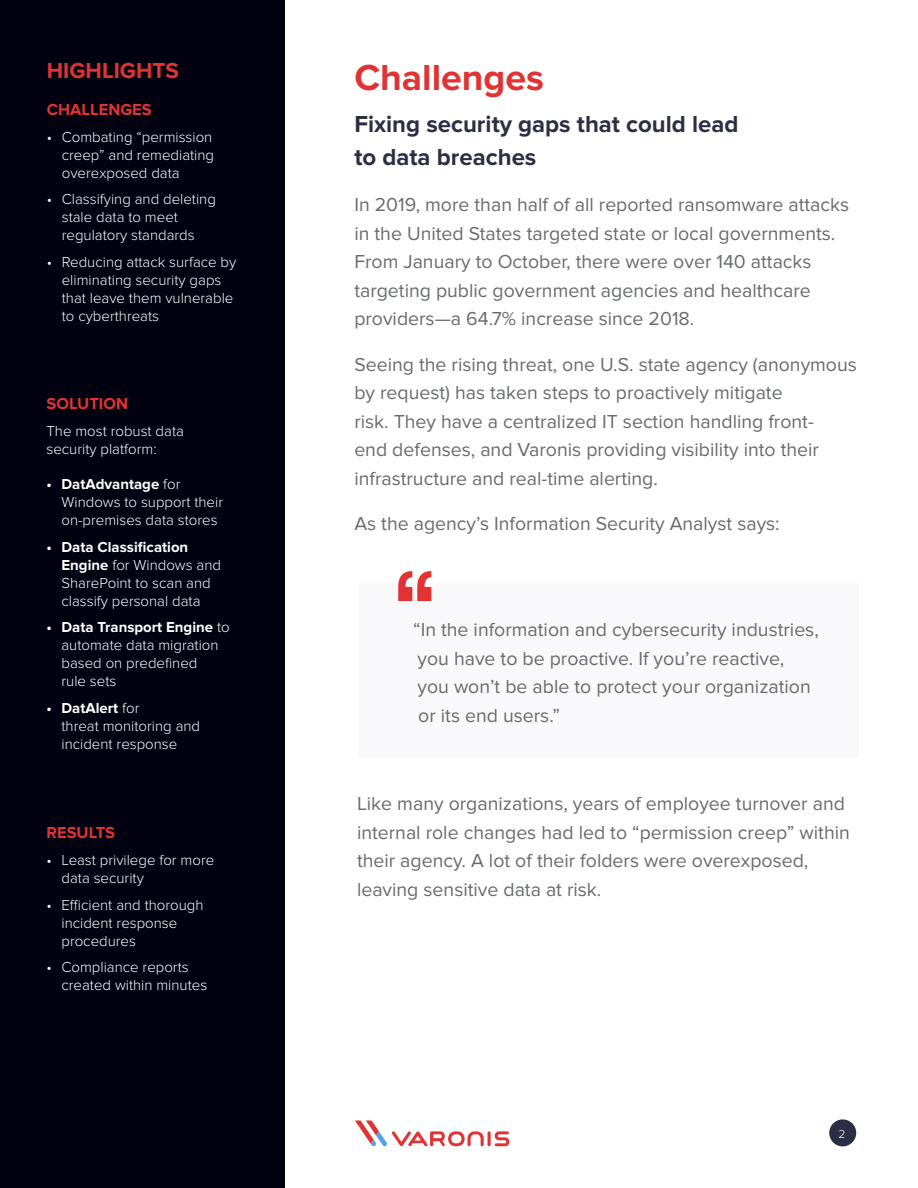
<style>
.page{position:relative;width:918px;height:1188px;background:#fff}
.page>*{position:absolute;margin:0;border:0;box-sizing:border-box;transform-origin:0 0}
.t1{font:700 37.5px "Proxima Nova";color:#e13334}
.t2{font:700 24px/33px "Proxima Nova";color:#2c2e43}
.t3{font:700 22.5px "Proxima Nova";color:#e13334}
.t4{font:19.5px/28.5px "Proxima Nova";color:#686b6e}
.t5{font:700 16.5px "Proxima Nova";color:#e13334}
.t6{font:300 15px/18px "Proxima Nova";color:#fff}
.t7{font:300 12px "Proxima Nova";color:#fff}
.s1{font-weight:700}
</style>
<div class="page">
<div style="left:0;top:0;width:285px;height:1188px;background:#010110"></div>
<div style="left:829px;top:1119px;width:27px;height:27px;background:#2c2e43;border-radius:50%"></div>
<hr style="left:488px;top:1131px;width:3px;height:15px;background:#e13334;border-radius:2px">
<svg style="left:495px;top:1131px;width:14px;height:15px"></svg>
<svg style="left:355px;top:1120px;width:129px;height:27px"></svg>
<div style="left:358px;top:583px;width:500px;height:175px;background:#f9f9fc"></div>
<svg style="left:398px;top:571px;width:33px;height:30px"></svg>
<p class="t3" style="left:47px;top:57px;width:134px">HIGHLIGHTS</p>
<p class="t5" style="left:47px;top:100px;width:106px">CHALLENGES</p>
<p class="t6" style="left:62px;top:128px;width:154px;text-align:justify;text-indent:-15px">• Combating “permission creep” and remediating overexposed data</p>
<p class="t6" style="left:62px;top:191px;width:156px;text-indent:-15px">• Classifying and deleting stale data to meet regulatory standards</p>
<p class="t6" style="left:62px;top:253px;width:176px;text-indent:-15px">• Reducing attack surface by eliminating security gaps that leave them vulnerable to cyberthreats</p>
<p class="t5" style="left:46px;top:394px;width:83px">SOLUTION</p>
<p class="t6" style="left:46px;top:422px;width:139px">The most robust data security platform:</p>
<p class="t6" style="left:62px;top:475px;width:163px;text-indent:-15px"><span class="s1">• DatAdvantage</span> for<br>Windows to support their on-premises data stores</p>
<p class="t6" style="left:62px;top:538px;width:161px;text-indent:-15px"><span class="s1">• Data Classification<br>Engine</span> for Windows and<br>SharePoint to scan and classify personal data</p>
<p class="t6" style="left:62px;top:618px;width:170px;text-indent:-15px"><span class="s1">• Data Transport Engine</span> to automate data migration based on predefined<br>rule sets</p>
<p class="t6" style="left:62px;top:699px;width:140px;text-indent:-15px"><span class="s1">• DatAlert</span> for<br>threat monitoring and incident response</p>
<p class="t5" style="left:46px;top:823px;width:70px">RESULTS</p>
<p class="t6" style="left:62px;top:851px;width:154px;text-indent:-15px">• Least privilege for more data security</p>
<p class="t6" style="left:62px;top:896px;width:144px;text-indent:-15px">• Efficient and thorough incident response procedures</p>
<p class="t6" style="left:62px;top:958px;width:147px;text-indent:-15px">• Compliance reports created within minutes</p>
<h1 class="t1" style="left:354px;top:56px;width:191px">Challenges</h1>
<p class="t2" style="left:354px;top:108px;width:386px">Fixing security gaps that could lead to data breaches</p>
<p class="t4" style="left:354px;top:191px;width:496px">In 2019, more than half of all reported ransomware attacks in the United States targeted state or local governments.<br>From January to October, there were over 140 attacks targeting public government agencies and healthcare providers—a 64.7% increase since 2018.</p>
<p class="t4" style="left:354px;top:350px;width:504px">Seeing the rising threat, one U.S. state agency (anonymous by request) has taken steps to proactively mitigate<br>risk. They have a centralized IT section handling front-<br>end defenses, and Varonis providing visibility into their infrastructure and real-time alerting.</p>
<p class="t4" style="left:354px;top:510px;width:427px">As the agency’s Information Security Analyst says:</p>
<p class="t4" style="left:413px;top:616px;width:407px">“In the information and cybersecurity industries, you have to be proactive. If you’re reactive,<br>you won’t be able to protect your organization or its end users.”</p>
<p class="t4" style="left:357px;top:790px;width:494px">Like many organizations, years of employee turnover and internal role changes had led to “permission creep” within their agency. A lot of their folders were overexposed, leaving sensitive data at risk.</p>
<p class="t7" style="left:838px;top:1127px;width:8px">2</p>
</div>
